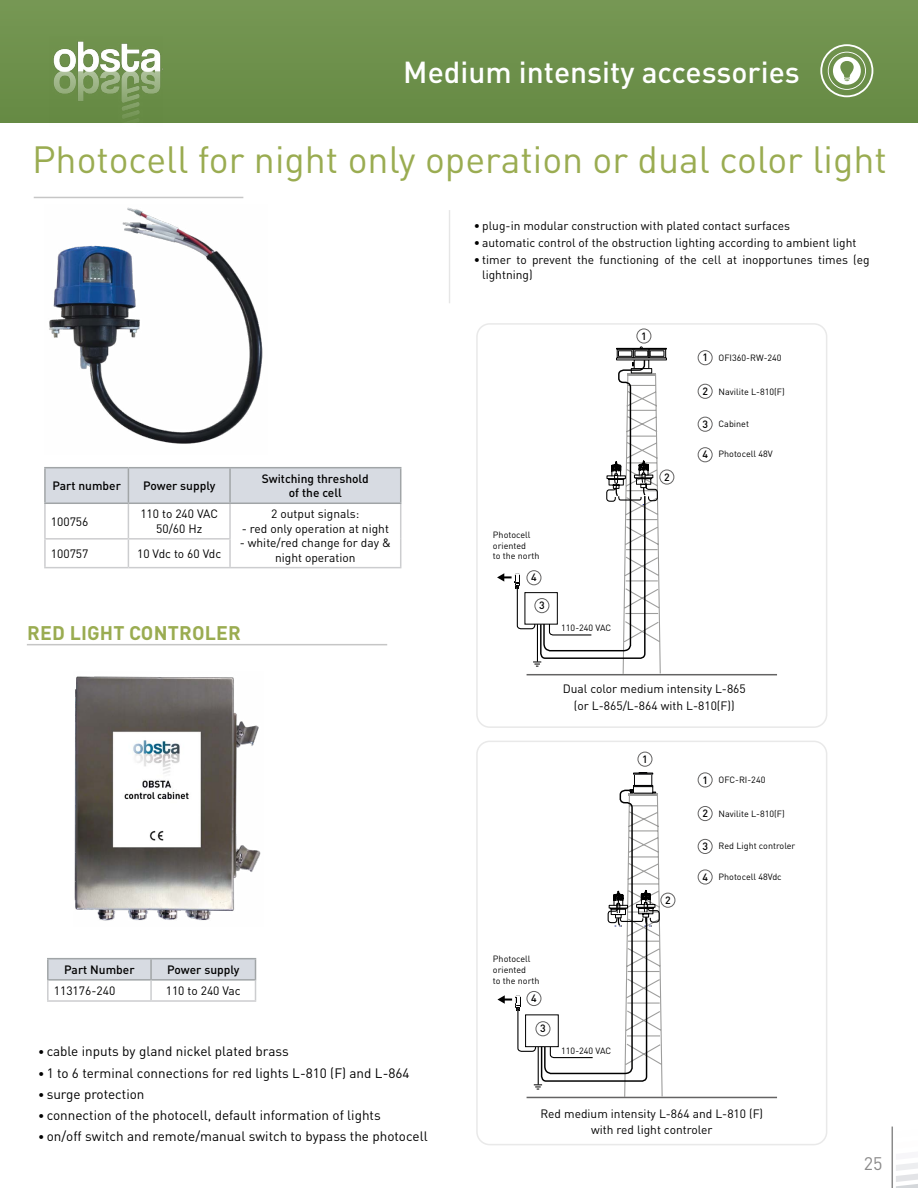
<style>
.page{position:relative;width:918px;height:1188px;background:#fff}
.page>*{position:absolute;margin:0;border:0;box-sizing:border-box;transform-origin:0 0}
.t1{font:37.5px "DIN Pro";color:#9aac51}
.t2{font:500 30px "DIN Pro";color:#fff}
.t3{font:700 19.5px "DIN Pro";letter-spacing:.01em;color:#9aac51}
.t4{font:18px "DIN Pro";color:#646363}
.t5{font:13.5px "DIN Pro";color:#000}
.t6{font:12px/14.4px "DIN Pro";color:#000;text-align:center}
.t7{font:500 12px/14.4px "DIN Pro";color:#000;text-align:center}
.t8{font:500 10.5px "DIN Pro";color:#000}
.t9{font:9px/10.8px "DIN Pro";color:#000}
.s1{font-size:12px}
</style>
<div class="page">
<div style="left:0;top:0;width:918px;height:122px;background:#6f914c"></div>
<img style="left:49px;top:41px;width:114px;height:82px">
<svg style="left:820px;top:44px;width:53px;height:53px"></svg>
<hr style="left:892px;top:1127px;width:1px;height:61px;background:#646363">
<svg style="left:896px;top:1163px;width:22px;height:25px"></svg>
<div style="left:476px;top:741px;width:351px;height:404px;border:2px solid #e9e9e9;border-radius:13px"></div>
<hr style="left:527px;top:1097px;width:250px;height:1px;background:#646363">
<div style="left:476px;top:323px;width:351px;height:405px;border:2px solid #e9e9e9;border-radius:13px"></div>
<hr style="left:527px;top:674px;width:250px;height:1px;background:#646363">
<hr style="left:27px;top:644px;width:360px;height:1px;background:#c6c6c6">
<hr style="left:34px;top:197px;width:209px;height:1px;background:#c6c6c6">
<hr style="left:449px;top:210px;width:1px;height:93px;background:#000">
<svg style="left:497px;top:776px;width:166px;height:322px"></svg>
<svg style="left:497px;top:347px;width:170px;height:328px"></svg>
<img style="left:49px;top:207px;width:214px;height:237px">
<hr style="left:44px;top:503px;width:84px;height:1px;background:#a1a5a7">
<hr style="left:44px;top:538px;width:84px;height:2px;background:#cccdcf">
<hr style="left:44px;top:567px;width:84px;height:1px;background:#cccdcf">
<svg style="left:45px;top:468px;width:356px;height:100px"></svg>
<hr style="left:230px;top:567px;width:171px;height:1px;background:#cccdcf">
<hr style="left:44px;top:504px;width:2px;height:34px;background:#cccdcf">
<hr style="left:44px;top:540px;width:2px;height:27px;background:#cccdcf">
<hr style="left:44px;top:467px;width:84px;height:1px;background:#a1a5a7">
<hr style="left:44px;top:468px;width:2px;height:35px;background:#a1a5a7">
<hr style="left:128px;top:467px;width:102px;height:1px;background:#a1a5a7">
<hr style="left:230px;top:467px;width:171px;height:1px;background:#a1a5a7">
<hr style="left:400px;top:468px;width:1px;height:35px;background:#a1a5a7">
<div style="left:627px;top:319px;width:34px;height:34px;background:#fff;opacity:.06"></div>
<div style="left:637px;top:329px;width:14px;height:14px;border:1px solid #646363;border-radius:50%"></div>
<div style="left:628px;top:743px;width:34px;height:33px;background:#fff"></div>
<div style="left:638px;top:752px;width:14px;height:15px;border:1px solid #646363;border-radius:50%"></div>
<div style="left:698px;top:350px;width:15px;height:15px;border:1px solid #646363;border-radius:50%"></div>
<div style="left:698px;top:772px;width:15px;height:15px;border:1px solid #646363;border-radius:50%"></div>
<div style="left:698px;top:384px;width:15px;height:15px;border:1px solid #646363;border-radius:50%"></div>
<div style="left:698px;top:806px;width:15px;height:15px;border:1px solid #646363;border-radius:50%"></div>
<div style="left:698px;top:417px;width:15px;height:15px;border:1px solid #646363;border-radius:50%"></div>
<div style="left:698px;top:839px;width:15px;height:15px;border:1px solid #646363;border-radius:50%"></div>
<div style="left:698px;top:447px;width:15px;height:15px;border:1px solid #646363;border-radius:50%"></div>
<div style="left:698px;top:870px;width:15px;height:14px;border:1px solid #646363;border-radius:50%"></div>
<div style="left:650px;top:460px;width:34px;height:34px;background:#fff;opacity:.06"></div>
<div style="left:659px;top:470px;width:15px;height:14px;border:1px solid #646363;border-radius:50%"></div>
<div style="left:651px;top:884px;width:34px;height:33px;background:#fff;opacity:.06"></div>
<div style="left:661px;top:893px;width:14px;height:15px;border:1px solid #646363;border-radius:50%"></div>
<div style="left:525px;top:589px;width:34px;height:34px;background:#fff"></div>
<div style="left:535px;top:598px;width:14px;height:15px;border:1px solid #646363;border-radius:50%"></div>
<div style="left:526px;top:1012px;width:34px;height:34px;background:#fff;opacity:.06"></div>
<div style="left:536px;top:1021px;width:14px;height:15px;border:1px solid #646363;border-radius:50%"></div>
<div style="left:517px;top:561px;width:34px;height:34px;background:#fff"></div>
<div style="left:527px;top:570px;width:14px;height:15px;border:1px solid #646363;border-radius:50%"></div>
<div style="left:517px;top:982px;width:34px;height:33px;background:#fff"></div>
<div style="left:527px;top:991px;width:14px;height:15px;border:1px solid #646363;border-radius:50%"></div>
<img style="left:74px;top:676px;width:187px;height:245px">
<hr style="left:47px;top:1000px;width:104px;height:2px;background:#cccdcf">
<hr style="left:151px;top:1000px;width:105px;height:2px;background:#cccdcf">
<svg style="left:47px;top:959px;width:209px;height:42px"></svg>
<hr style="left:47px;top:958px;width:104px;height:1px;background:#a1a5a7">
<hr style="left:47px;top:959px;width:2px;height:20px;background:#a1a5a7">
<hr style="left:151px;top:958px;width:105px;height:1px;background:#a1a5a7">
<h2 class="t2" style="left:403px;top:52px;width:398px">Medium intensity accessories</h2>
<h1 class="t1" style="left:32px;top:134px;width:856px">Photocell for night only operation or dual color light</h1>
<p class="t6" style="left:474px;top:218px;width:318px">• plug-in modular construction with plated contact surfaces</p>
<p class="t6" style="left:474px;top:235px;width:384px">• automatic control of the obstruction lighting according to ambient light</p>
<p class="t6" style="left:482px;top:251px;width:389px;line-height:15px;text-align:left;text-indent:-9px">• timer to prevent the functioning of the cell at inopportunes times (eg lightning)</p>
<p class="t7" style="left:52px;top:478px;width:70px">Part number</p>
<p class="t7" style="left:143px;top:478px;width:74px">Power supply</p>
<p class="t7" style="left:262px;top:471px;width:109px">Switching threshold of the cell</p>
<p class="t6" style="left:51px;top:514px;width:39px">100756</p>
<p class="t6" style="left:140px;top:506px;width:79px">110 to 240 VAC<br>50/60 Hz</p>
<p class="t6" style="left:271px;top:506px;width:90px">2 output signals:</p>
<p class="t6" style="left:242px;top:521px;width:149px">- red only operation at night</p>
<p class="t6" style="left:240px;top:535px;width:153px">- white/red change for day &amp; night operation</p>
<p class="t6" style="left:51px;top:546px;width:39px">100757</p>
<p class="t6" style="left:137px;top:546px;width:86px">10 Vdc to 60 Vdc</p>
<h3 class="t3" style="left:27px;top:620px;width:215px">RED LIGHT CONTROLER</h3>
<p class="t7" style="left:64px;top:962px;width:72px">Part Number</p>
<p class="t7" style="left:167px;top:962px;width:74px">Power supply</p>
<p class="t6" style="left:54px;top:983px;width:63px">113176-240</p>
<p class="t6" style="left:166px;top:983px;width:77px">110 to 240 Vac</p>
<p class="t5" style="left:38px;top:1042px;width:252px"><span class="s1">•</span> cable inputs by gland nickel plated brass</p>
<p class="t5" style="left:38px;top:1064px;width:373px"><span class="s1">•</span> 1 to 6 terminal connections for red lights L-810 (F) and L-864</p>
<p class="t5" style="left:38px;top:1085px;width:108px"><span class="s1">•</span> surge protection</p>
<p class="t5" style="left:38px;top:1106px;width:344px"><span class="s1">•</span> connection of the photocell, default information of lights</p>
<p class="t5" style="left:38px;top:1127px;width:391px"><span class="s1">•</span> on/off switch and remote/manual switch to bypass the photocell</p>
<p class="t8" style="left:641px;top:329px;width:7px">1</p>
<p class="t9" style="left:493px;top:529px;width:48px">Photocell oriented<br>to the north</p>
<p class="t8" style="left:531px;top:570px;width:7px">4</p>
<p class="t8" style="left:539px;top:598px;width:7px">3</p>
<p class="t9" style="left:561px;top:622px;width:52px">110-240 VAC</p>
<p class="t8" style="left:664px;top:470px;width:7px">2</p>
<p class="t8" style="left:702px;top:350px;width:7px">1</p>
<p class="t9" style="left:719px;top:352px;width:65px">OFI360-RW-240</p>
<p class="t8" style="left:702px;top:384px;width:7px">2</p>
<p class="t9" style="left:719px;top:386px;width:68px">Navilite L-810(F)</p>
<p class="t8" style="left:702px;top:417px;width:7px">3</p>
<p class="t9" style="left:719px;top:418px;width:32px">Cabinet</p>
<p class="t8" style="left:702px;top:448px;width:7px">4</p>
<p class="t9" style="left:719px;top:448px;width:56px">Photocell 48V</p>
<p class="t6" style="left:563px;top:680px;width:185px;line-height:16.8px">Dual color medium intensity L-865 (or L-865/L-864 with L-810(F))</p>
<p class="t8" style="left:642px;top:752px;width:7px">1</p>
<p class="t8" style="left:665px;top:893px;width:7px">2</p>
<p class="t8" style="left:702px;top:773px;width:7px">1</p>
<p class="t9" style="left:719px;top:774px;width:48px">OFC-RI-240</p>
<p class="t8" style="left:702px;top:806px;width:7px">2</p>
<p class="t9" style="left:719px;top:808px;width:68px">Navilite L-810(F)</p>
<p class="t8" style="left:702px;top:839px;width:7px">3</p>
<p class="t9" style="left:719px;top:840px;width:78px">Red Light controler</p>
<p class="t8" style="left:702px;top:870px;width:7px">4</p>
<p class="t9" style="left:719px;top:871px;width:65px">Photocell 48Vdc</p>
<p class="t9" style="left:493px;top:953px;width:48px">Photocell oriented<br>to the north</p>
<p class="t8" style="left:531px;top:991px;width:7px">4</p>
<p class="t8" style="left:540px;top:1022px;width:7px">3</p>
<p class="t9" style="left:561px;top:1045px;width:52px">110-240 VAC</p>
<p class="t6" style="left:540px;top:1105px;width:224px;line-height:16.8px">Red medium intensity L-864 and L-810 (F) with red light controler</p>
<h3 class="t4" style="left:863px;top:1151px;width:21px">25</h3>
</div>
